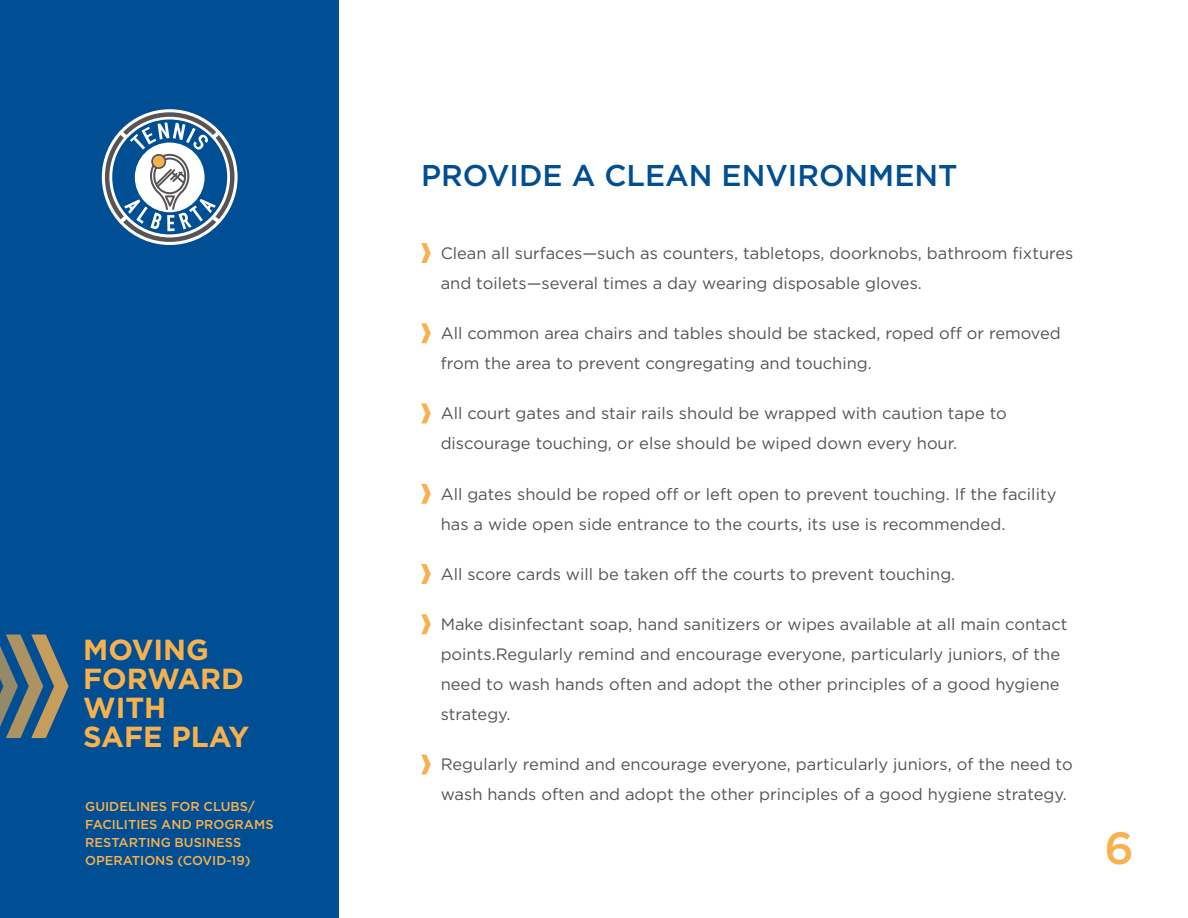
<style>
.page{position:relative;width:1188px;height:918px;background:#fff}
.page>*{position:absolute;margin:0;border:0;box-sizing:border-box;transform-origin:0 0}
.t1{font:500 45px "Gotham";color:#f8b14d}
.t2{font:500 30px "Gotham";color:#004e93}
.t3{font:700 29.1px/29.1px "Gotham";color:#f8b14d}
.t4{font:16.5px/30px "Gotham";color:#585354}
.t5{font:500 12.9px/18px "Gotham";color:#f8b14d}
</style>
<div class="page">
<div style="left:0;top:0;width:339px;height:918px;background:#004e93"></div>
<svg style="left:105px;top:112px;width:130px;height:130px"></svg>
<svg style="left:0;top:635px;width:69px;height:103px"></svg>
<svg style="left:421px;top:243px;width:10px;height:20px"></svg>
<svg style="left:421px;top:323px;width:10px;height:20px"></svg>
<svg style="left:421px;top:403px;width:10px;height:20px"></svg>
<svg style="left:421px;top:484px;width:10px;height:20px"></svg>
<svg style="left:421px;top:564px;width:10px;height:20px"></svg>
<svg style="left:421px;top:614px;width:10px;height:20px"></svg>
<svg style="left:421px;top:754px;width:10px;height:20px"></svg>
<h3 class="t3" style="left:83px;top:635px;width:168px">MOVING<br>FORWARD<br>WITH<br>SAFE PLAY</h3>
<p class="t5" style="left:85px;top:797px;width:190px">GUIDELINES FOR CLUBS/<br>FACILITIES AND PROGRAMS<br>RESTARTING BUSINESS<br>OPERATIONS (COVID-19)</p>
<h2 class="t2" style="left:421px;top:156px;width:538px">PROVIDE A CLEAN ENVIRONMENT</h2>
<p class="t4" style="left:441px;top:238px;width:634px">Clean all surfaces—such as counters, tabletops, doorknobs, bathroom fixtures and toilets—several times a day wearing disposable gloves.</p>
<p class="t4" style="left:441px;top:318px;width:622px">All common area chairs and tables should be stacked, roped off or removed from the area to prevent congregating and touching.</p>
<p class="t4" style="left:441px;top:398px;width:568px">All court gates and stair rails should be wrapped with caution tape to discourage touching, or else should be wiped down every hour.</p>
<p class="t4" style="left:441px;top:478px;width:617px">All gates should be roped off or left open to prevent touching. If the facility has a wide open side entrance to the courts, its use is recommended.</p>
<p class="t4" style="left:441px;top:559px;width:516px">All score cards will be taken off the courts to prevent touching.</p>
<p class="t4" style="left:441px;top:609px;width:628px">Make disinfectant soap, hand sanitizers or wipes available at all main contact points.Regularly remind and encourage everyone, particularly juniors, of the need to wash hands often and adopt the other principles of a good hygiene strategy.</p>
<p class="t4" style="left:441px;top:749px;width:634px">Regularly remind and encourage everyone, particularly juniors, of the need to wash hands often and adopt the other principles of a good hygiene strategy.</p>
<h1 class="t1" style="left:1104px;top:819px;width:31px">6</h1>
</div>
